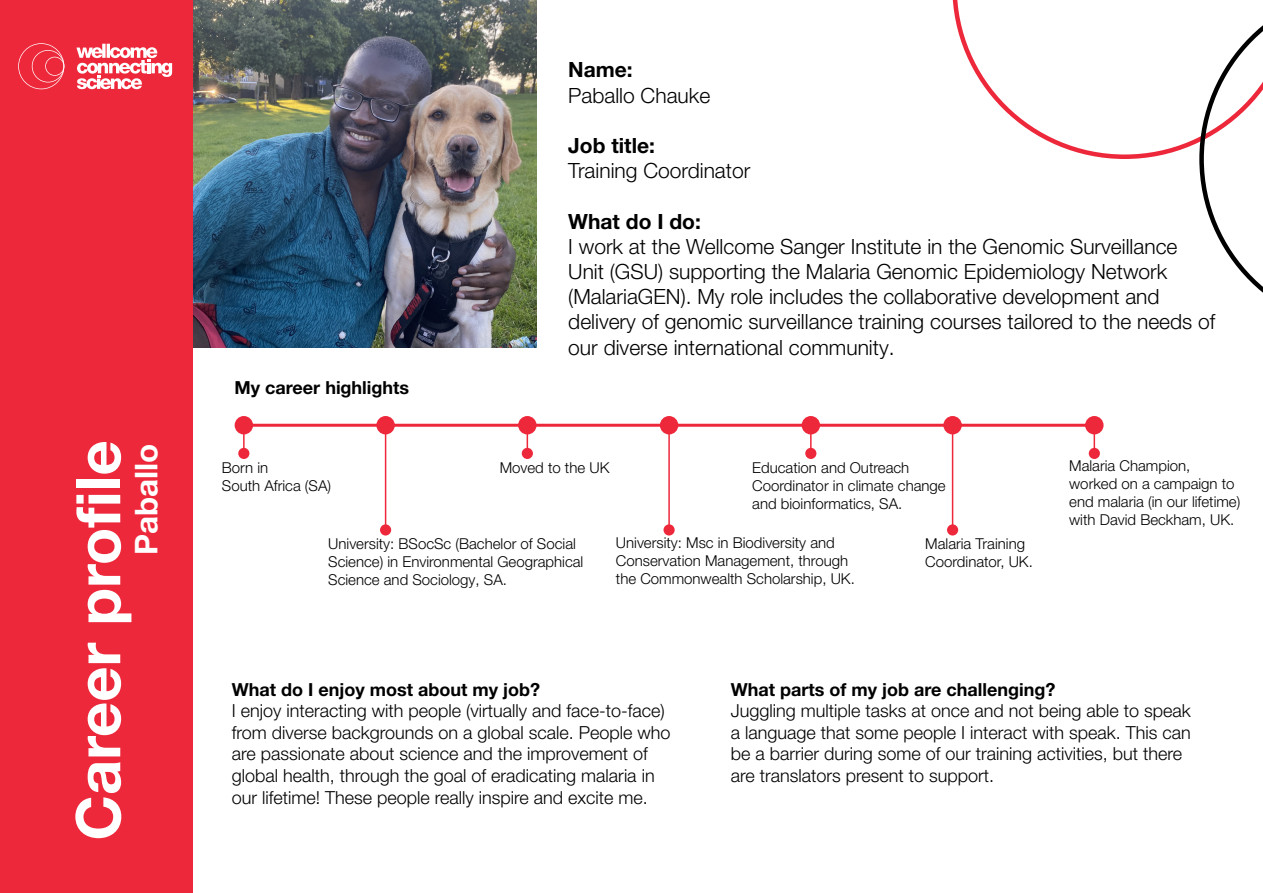
<style>
.page{position:relative;width:1263px;height:893px;background:#fff}
.page>*{position:absolute;margin:0;border:0;box-sizing:border-box;transform-origin:0 0}
.t1{font:700 61.5px "Helvetica Neue LT Pro";color:#fff}
.t2{font:700 31.5px "Helvetica Neue LT Pro";color:#fff}
.t3{font:300 21px/25.2px "Helvetica Neue LT Pro";color:#000001}
.t4{font:700 21px "Helvetica Neue LT Pro";color:#000001}
.t5{font:300 18px/21.6px "Helvetica Neue LT Pro";color:#000001}
.t6{font:700 18px "Helvetica Neue LT Pro";color:#000001}
.t7{font:300 15px/18px "Helvetica Neue LT Pro";color:#000001}
</style>
<div class="page">
<img style="left:193px;top:0;width:344px;height:347px">
<div style="left:0;top:0;width:193px;height:893px;background:#ee283b"></div>
<svg style="left:952px;top:0;width:247px;height:159px"></svg>
<svg style="left:1199px;top:25px;width:64px;height:268px"></svg>
<svg style="left:76px;top:44px;width:96px;height:45px"></svg>
<svg style="left:18px;top:43px;width:46px;height:46px"></svg>
<hr style="left:244px;top:424px;width:849px;height:3px;background:#ee283b">
<div style="left:235px;top:416px;width:18px;height:18px;background:#ee283b;border-radius:50%"></div>
<div style="left:238px;top:448px;width:11px;height:11px;background:#ee283b;border-radius:50%"></div>
<hr style="left:243px;top:427px;width:2px;height:24px;background:#ee283b">
<div style="left:518px;top:416px;width:18px;height:18px;background:#ee283b;border-radius:50%"></div>
<div style="left:522px;top:448px;width:11px;height:11px;background:#ee283b;border-radius:50%"></div>
<svg style="left:527px;top:434px;width:1px;height:14px"></svg>
<div style="left:802px;top:416px;width:18px;height:18px;background:#ee283b;border-radius:50%"></div>
<div style="left:805px;top:448px;width:11px;height:11px;background:#ee283b;border-radius:50%"></div>
<hr style="left:810px;top:427px;width:2px;height:24px;background:#ee283b">
<div style="left:1085px;top:416px;width:18px;height:18px;background:#ee283b;border-radius:50%"></div>
<div style="left:1089px;top:448px;width:11px;height:11px;background:#ee283b;border-radius:50%"></div>
<hr style="left:1093px;top:427px;width:2px;height:24px;background:#ee283b">
<div style="left:376px;top:416px;width:19px;height:18px;background:#ee283b;border-radius:50%"></div>
<div style="left:380px;top:524px;width:11px;height:11px;background:#ee283b;border-radius:50%"></div>
<hr style="left:385px;top:427px;width:1px;height:101px;background:#ee283b">
<div style="left:660px;top:416px;width:18px;height:18px;background:#ee283b;border-radius:50%"></div>
<div style="left:663px;top:524px;width:12px;height:11px;background:#ee283b;border-radius:50%"></div>
<hr style="left:668px;top:427px;width:2px;height:101px;background:#ee283b">
<div style="left:943px;top:416px;width:19px;height:18px;background:#ee283b;border-radius:50%"></div>
<div style="left:947px;top:524px;width:11px;height:11px;background:#ee283b;border-radius:50%"></div>
<hr style="left:952px;top:427px;width:1px;height:101px;background:#ee283b">
<p class="t1" style="left:60px;top:840px;width:402px;rotate:-90deg">Career profile</p>
<p class="t2" style="left:127px;top:555px;width:113px;rotate:-90deg">Paballo</p>
<p class="t6" style="left:235px;top:377px;width:176px">My career highlights</p>
<p class="t7" style="left:222px;top:458px;width:48px">Born in</p>
<p class="t7" style="left:222px;top:476px;width:111px">South Africa (SA)</p>
<p class="t4" style="left:568px;top:57px;width:66px">Name:</p>
<p class="t3" style="left:568px;top:82px;width:144px">Paballo Chauke</p>
<p class="t4" style="left:568px;top:133px;width:88px">Job title:</p>
<p class="t3" style="left:568px;top:158px;width:184px">Training Coordinator</p>
<p class="t4" style="left:568px;top:208px;width:134px">What do I do:</p>
<p class="t3" style="left:568px;top:233px;width:648px">I work at the Wellcome Sanger Institute in the Genomic Surveillance Unit (GSU) supporting the Malaria Genomic Epidemiology Network (MalariaGEN). My role includes the collaborative development and delivery of genomic surveillance training courses tailored to the needs of our diverse international community.</p>
<p class="t7" style="left:500px;top:458px;width:111px">Moved to the UK</p>
<p class="t7" style="left:752px;top:458px;width:195px">Education and Outreach<br>Coordinator in climate change and bioinformatics, SA.</p>
<p class="t7" style="left:1069px;top:456px;width:123px">Malaria Champion,</p>
<p class="t7" style="left:1069px;top:474px;width:173px">worked on a campaign to end malaria (in our lifetime) with David Beckham, UK.</p>
<p class="t7" style="left:328px;top:535px;width:257px">University: BSocSc (Bachelor of Social<br>Science) in Environmental Geographical<br>Science and Sociology, SA.</p>
<p class="t7" style="left:616px;top:534px;width:240px">University: Msc in Biodiversity and<br>Conservation Management, through the Commonwealth Scholarship, UK.</p>
<p class="t7" style="left:925px;top:535px;width:109px">Malaria Training<br>Coordinator, UK.</p>
<p class="t6" style="left:232px;top:678px;width:310px">What do I enjoy most about my job?</p>
<p class="t5" style="left:232px;top:699px;width:440px">I enjoy interacting with people (virtually and face-to-face) from diverse backgrounds on a global scale. People who are passionate about science and the improvement of global health, through the goal of eradicating malaria in our lifetime! These people really inspire and excite me.</p>
<p class="t6" style="left:731px;top:678px;width:326px">What parts of my job are challenging?</p>
<p class="t5" style="left:731px;top:699px;width:462px">Juggling multiple tasks at once and not being able to speak a language that some people I interact with speak. This can be a barrier during some of our training activities, but there are translators present to support.</p>
</div>
